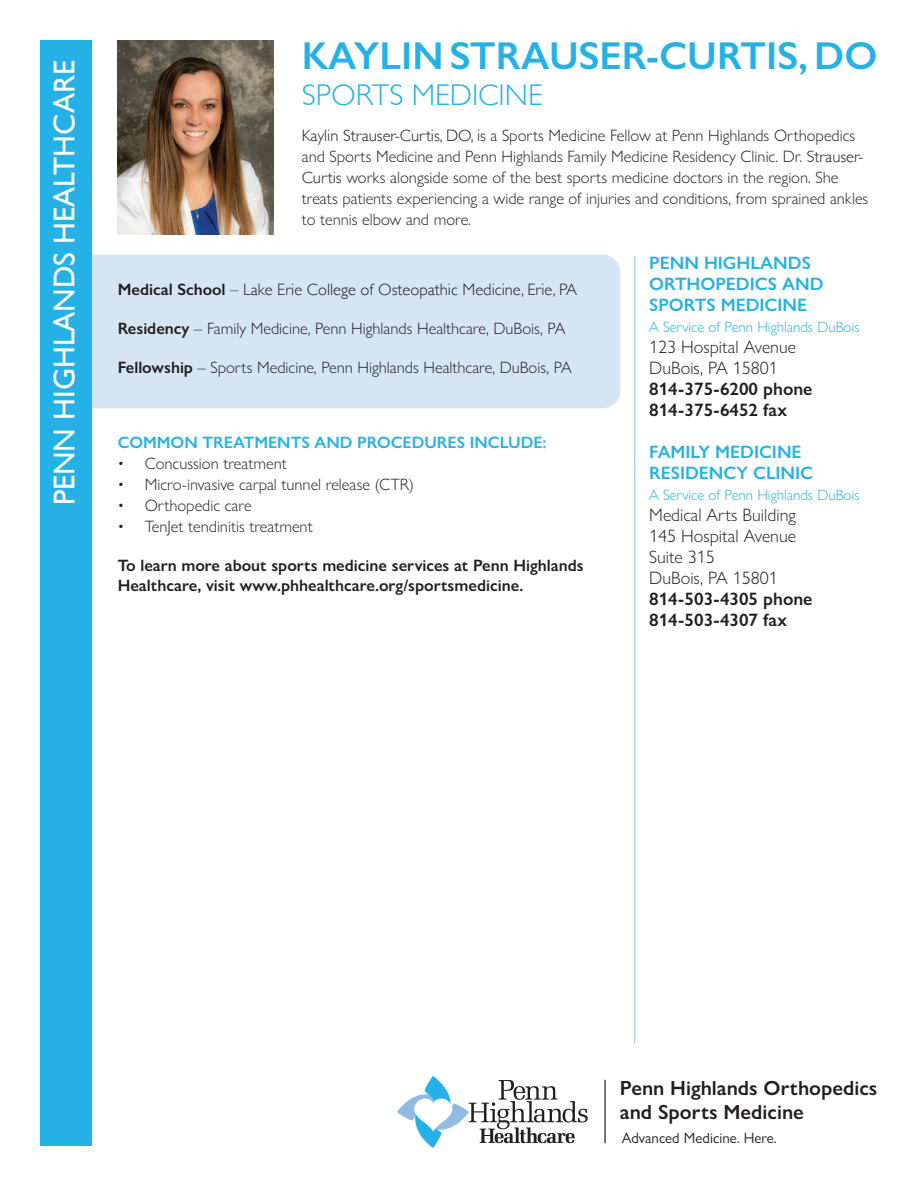
<style>
.page{position:relative;width:918px;height:1188px;background:#fff}
.page>*{position:absolute;margin:0;border:0;box-sizing:border-box;transform-origin:0 0}
.t1{font:600 39px "Gill Sans";color:#26b1e6}
.t2{font:30px "Gill Sans";color:#fff}
.t3{font:300 30px "Gill Sans";color:#26b1e6}
.t4{font:600 20.55px/24.3px "Gill Sans Nova";color:#231f20}
.t5{font:300 18px/21px "Gill Sans Nova";color:#231f20}
.t6{font:600 18px/21px "Gill Sans Nova";color:#26b1e6}
.t7{font:600 18px/21px "Gill Sans Nova";color:#231f20}
.t8{font:300 16.5px/21px "Gill Sans Nova";color:#231f20}
.t9{font:600 16.5px/19.5px "Gill Sans Nova";color:#231f20}
.t10{font:300 16.5px "Gill Sans";color:#231f20}
.t11{font:600 16.5px "Gill Sans Nova";color:#26b1e6}
.t12{font:300 15px "Gill Sans Nova";color:#26b1e6}
.t13{font:15px "Gill Sans Nova";color:#231f20}
.s1{font-family:"Gill Sans"}
.s2{font-weight:600}
</style>
<div class="page">
<img style="left:118px;top:40px;width:155px;height:195px">
<div style="left:59px;top:255px;width:561px;height:153px;background:#d6e5f4;border-radius:18px"></div>
<div style="left:40px;top:41px;width:52px;height:1105px;background:#26b1e6"></div>
<hr style="left:634px;top:256px;width:1px;height:787px;background:#90bce4">
<svg style="left:397px;top:1076px;width:191px;height:72px"></svg>
<hr style="left:604px;top:1080px;width:2px;height:63px;background:#231f20">
<h2 class="t2" style="left:47px;top:505px;width:447px;rotate:-90deg">PENN HIGHLANDS HEALTHCARE</h2>
<h1 class="t1" style="left:302px;top:32px;width:577px">KAYLIN STRAUSER-CURTIS, DO</h1>
<h2 class="t3" style="left:302px;top:71px;width:242px">SPORTS MEDICINE</h2>
<p class="t8" style="left:302px;top:125px;width:568px"><span class="s1">Kaylin Strauser-Curtis, DO, is</span> a Sports Medicine Fellow at Penn Highlands Orthopedics and Sports Medicine and Penn Highlands Family Medicine Residency Clinic. Dr. <span class="s1">Strauser-Curtis</span> works alongside some of the best sports medicine doctors in the region. She treats patients experiencing a wide range of injuries and conditions, from sprained ankles to tennis elbow and more.</p>
<p class="t10" style="left:118px;top:277px;width:461px"><span class="s2">Medical School</span> – Lake Erie College of Osteopathic Medicine, Erie, PA</p>
<p class="t8" style="left:118px;top:318px;width:449px"><span class="s2">Residency</span> – Family Medicine, Penn Highlands Healthcare, DuBois, PA</p>
<p class="t8" style="left:118px;top:357px;width:456px"><span class="s2">Fellowship</span> – Sports Medicine, Penn Highlands Healthcare, DuBois, PA</p>
<p class="t11" style="left:118px;top:433px;width:430px">COMMON TREATMENTS AND PROCEDURES INCLUDE:</p>
<p class="t8" style="left:118px;top:453px;width:171px">• Concussion treatment</p>
<p class="t8" style="left:118px;top:474px;width:298px">• Micro-invasive carpal tunnel release (CTR)</p>
<p class="t8" style="left:118px;top:495px;width:135px">• Orthopedic care</p>
<p class="t8" style="left:118px;top:516px;width:196px">• TenJet tendinitis treatment</p>
<p class="t9" style="left:118px;top:556px;width:468px">To learn more about sports medicine services at Penn Highlands<br>Healthcare, visit www.phhealthcare.org/sportsmedicine.</p>
<p class="t6" style="left:649px;top:252px;width:176px">PENN HIGHLANDS<br>ORTHOPEDICS AND<br>SPORTS MEDICINE</p>
<p class="t12" style="left:649px;top:318px;width:212px">A Service of Penn Highlands DuBois</p>
<p class="t5" style="left:649px;top:336px;width:148px">123 Hospital Avenue<br>DuBois, PA 15801</p>
<p class="t7" style="left:649px;top:378px;width:165px">814-375-6200 phone<br>814-375-6452 fax</p>
<p class="t6" style="left:649px;top:441px;width:166px">FAMILY MEDICINE<br>RESIDENCY CLINIC</p>
<p class="t12" style="left:649px;top:486px;width:212px">A Service of Penn Highlands DuBois</p>
<p class="t5" style="left:649px;top:504px;width:148px">Medical Arts Building<br>145 Hospital Avenue<br>Suite 315<br>DuBois, PA 15801</p>
<p class="t7" style="left:649px;top:588px;width:165px">814-503-4305 phone<br>814-503-4307 fax</p>
<p class="t4" style="left:620px;top:1075px;width:259px">Penn Highlands Orthopedics and Sports Medicine</p>
<p class="t13" style="left:622px;top:1129px;width:157px">Advanced Medicine. Here.</p>
</div>
